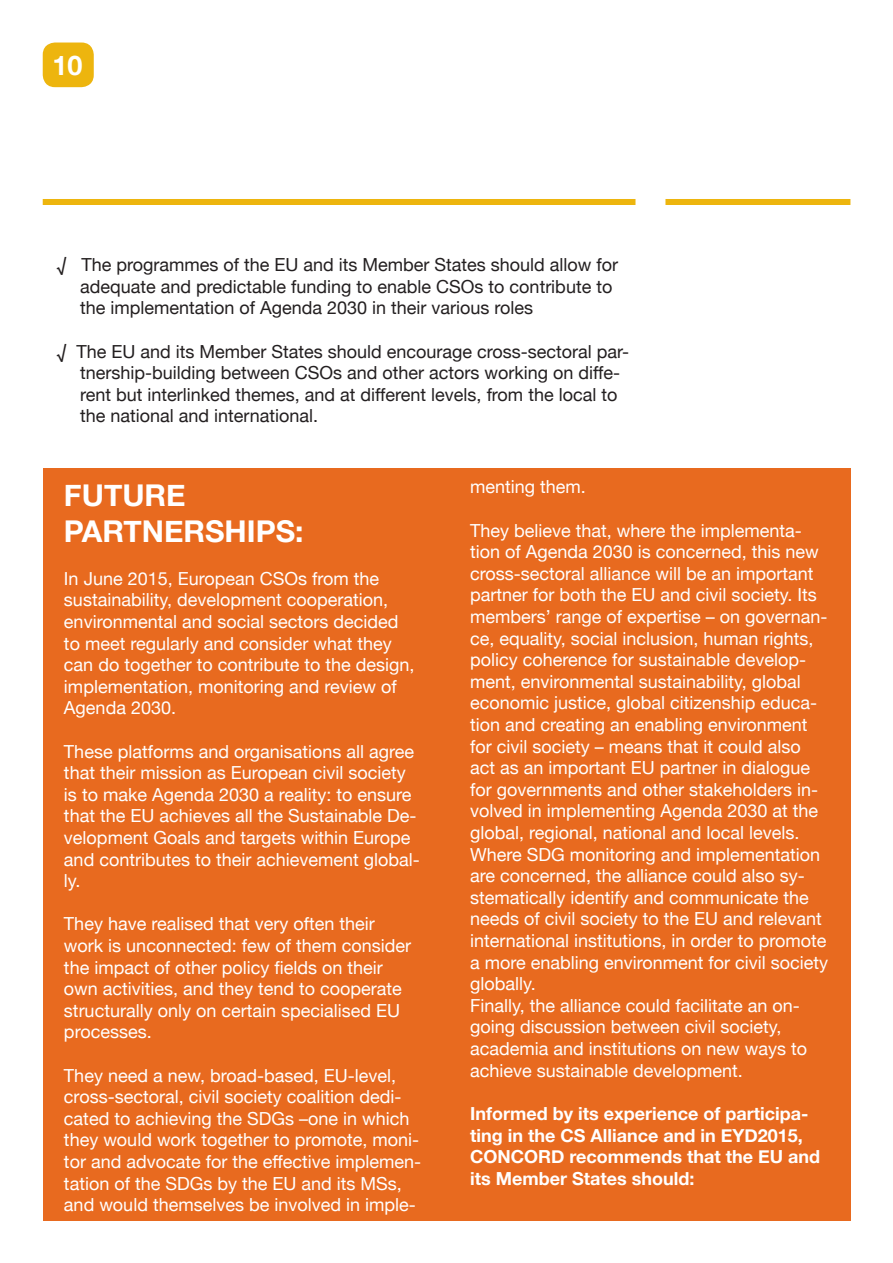
<style>
.page{position:relative;width:893px;height:1263px;background:#fff}
.page>*{position:absolute;margin:0;border:0;box-sizing:border-box;transform-origin:0 0}
.t1{font:700 30px "Helvetica Neue";color:#fff}
.t2{font:700 27px "Helvetica Neue";color:#fff}
.t3{font:18px/21.6px "Helvetica Neue";color:#fff}
.t4{font:18px/21.6px "Helvetica Neue";color:#231f20}
.t5{font:700 18px/21.6px "Helvetica Neue";color:#fff}
</style>
<div class="page">
<div style="left:43px;top:199px;width:592px;height:6px;background:#edb50e"></div>
<div style="left:665px;top:199px;width:185px;height:6px;background:#edb50e"></div>
<div style="left:43px;top:468px;width:808px;height:752px;background:#e86a1f"></div>
<div style="left:43px;top:43px;width:51px;height:44px;background:#edb50e;border-radius:12px"></div>
<p class="t2" style="left:52px;top:44px;width:32px">10</p>
<p class="t4" style="left:80px;top:255px;width:540px;text-indent:-23px">√ The programmes of the EU and its Member States should allow for adequate and predictable funding to enable CSOs to contribute to the implementation of Agenda 2030 in their various roles</p>
<p class="t4" style="left:80px;top:341px;width:551px;text-indent:-23px">√ The EU and its Member States should encourage cross-sectoral par&shy;tnership-building between CSOs and other actors working on diffe&shy;rent but interlinked themes, and at different levels, from the local to the national and international.</p>
<p class="t1" style="left:64px;top:471px;width:123px">FUTURE</p>
<p class="t1" style="left:64px;top:507px;width:241px">PARTNERSHIPS:</p>
<p class="t3" style="left:64px;top:569px;width:352px">In June 2015, European CSOs from the sustainability, development cooperation, environmental and social sectors decided to meet regularly and consider what they can do together to contribute to the design, implementation, monitoring and review of Agenda 2030.</p>
<p class="t3" style="left:64px;top:741px;width:357px">These platforms and organisations all agree that their mission as European civil society is to make Agenda 2030 a reality: to ensure that the EU achieves all the Sustainable De&shy;velopment Goals and targets within Europe and contributes to their achievement global&shy;ly.</p>
<p class="t3" style="left:64px;top:914px;width:349px">They have realised that very often their work is unconnected: few of them consider the impact of other policy fields on their own activities, and they tend to cooperate structurally only on certain specialised EU processes.</p>
<p class="t3" style="left:64px;top:1065px;width:359px">They need a new, broad-based, EU-level, cross-sectoral, civil society coalition dedi&shy;cated to achieving the SDGs –one in which they would work together to promote, moni&shy;tor and advocate for the effective implemen&shy;tation of the SDGs by the EU and its MSs, and would themselves be involved in imple-</p>
<p class="t3" style="left:470px;top:477px;width:117px">menting them.</p>
<p class="t3" style="left:470px;top:520px;width:360px">They believe that, where the implementa&shy;tion of Agenda 2030 is concerned, this new cross-sectoral alliance will be an important partner for both the EU and civil society. Its members’ range of expertise – on governan&shy;ce, equality, social inclusion, human rights, policy coherence for sustainable develop&shy;ment, environmental sustainability, global economic justice, global citizenship educa&shy;tion and creating an enabling environment for civil society – means that it could also act as an important EU partner in dialogue for governments and other stakeholders in&shy;volved in implementing Agenda 2030 at the global, regional, national and local levels.<br>Where SDG monitoring and implementation are concerned, the alliance could also sy&shy;stematically identify and communicate the needs of civil society to the EU and relevant international institutions, in order to promote a more enabling environment for civil society globally.</p>
<p class="t3" style="left:470px;top:996px;width:339px">Finally, the alliance could facilitate an on&shy;going discussion between civil society, academia and institutions on new ways to achieve sustainable development.</p>
<p class="t5" style="left:470px;top:1103px;width:340px">Informed by its experience of participa&shy;ting in the CS Alliance and in EYD2015,</p>
<p class="t5" style="left:470px;top:1146px;width:352px">CONCORD recommends that the EU and its Member States should:</p>
</div>
